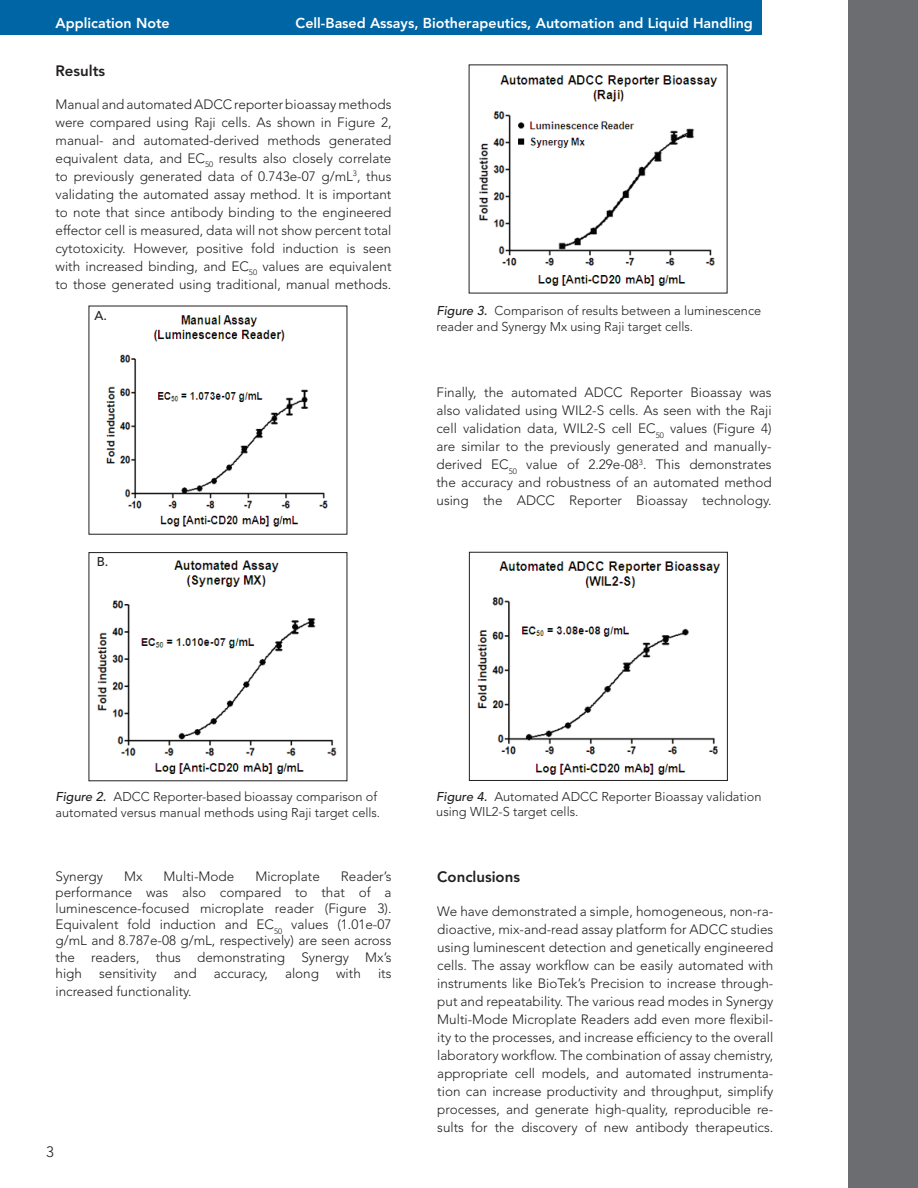
<style>
.page{position:relative;width:918px;height:1188px;background:#fff}
.page>*{position:absolute;margin:0;border:0;box-sizing:border-box;transform-origin:0 0}
.t1{font:800 15px "Avenir LT Std";color:#231f20}
.t2{font:300 15px "Avenir LT Std";color:#231f20}
.t3{font:800 14.25px "Avenir LT Std";color:#fff}
.t4{font:300 13.5px/18px "Avenir LT Std";color:#231f20;text-align:justify}
.t5{font:300 12.75px/15.3px "Avenir LT Std";color:#231f20}
.t6{font:500 12.75px "Avenir LT Std";color:#231f20}
.s1{font-weight:500;font-style:italic}
</style>
<div class="page">
<div style="left:848px;top:0;width:70px;height:1188px;background:#6c6d70"></div>
<div style="left:0;top:0;width:762px;height:34px;background:#0065a4"></div>
<img style="left:106px;top:315px;width:222px;height:212px">
<img style="left:97px;top:560px;width:240px;height:214px">
<img style="left:479px;top:75px;width:239px;height:211px">
<img style="left:477px;top:561px;width:244px;height:214px">
<div style="left:469px;top:552px;width:259px;height:229px;border:1px solid #231f20"></div>
<p class="t3" style="left:56px;top:15px;width:116px">Application Note</p>
<p class="t1" style="left:56px;top:62px;width:51px">Results</p>
<p class="t4" style="left:55px;top:95px;width:338px">Manual and automated ADCC reporter bioassay methods were compared using Raji cells. As shown in Figure 2, manual- and automated-derived methods generated equivalent data, and EC<sub>50</sub> results also closely correlate to previously generated data of 0.743e-07 g/mL<sup>3</sup>, thus validating the automated assay method. It is important to note that since antibody binding to the engineered effector cell is measured, data will not show percent total cytotoxicity. However, positive fold induction is seen with increased binding, and EC<sub>50</sub> values are equivalent to those generated using traditional, manual methods.</p>
<p class="t3" style="left:296px;top:15px;width:459px">Cell-Based Assays, Biotherapeutics, Automation and Liquid Handling</p>
<p class="t6" style="left:95px;top:308px;width:14px">A.</p>
<p class="t6" style="left:97px;top:554px;width:13px">B.</p>
<p class="t5" style="left:436px;top:303px;width:326px"><span class="s1">Figure 3.</span> Comparison of results between a luminescence reader and Synergy Mx using Raji target cells.</p>
<p class="t4" style="left:436px;top:384px;width:337px">Finally, the automated ADCC Reporter Bioassay was also validated using WIL2-S cells. As seen with the Raji cell validation data, WIL2-S cell EC<sub>50</sub> values (Figure 4) are similar to the previously generated and manually&shy;derived EC<sub>50</sub> value of 2.29e-08<sup>3</sup>. This demonstrates the accuracy and robustness of an automated method using the ADCC Reporter Bioassay technology.</p>
<p class="t5" style="left:56px;top:789px;width:326px"><span class="s1">Figure 2.</span> ADCC Reporter-based bioassay comparison of automated versus manual methods using Raji target cells.</p>
<p class="t4" style="left:56px;top:868px;width:338px;line-height:16.2px;text-indent:285px">Reader’s performance was also compared to that of a luminescence-focused microplate reader (Figure 3).<br>Equivalent fold induction and EC<sub>50</sub> values (1.01e-07 g/mL and 8.787e-08 g/mL, respectively) are seen across the readers, thus demonstrating Synergy Mx’s high</p>
<p class="t4" style="left:56px;top:867px;width:49px">Synergy</p>
<p class="t4" style="left:124px;top:867px;width:20px">Mx</p>
<p class="t4" style="left:164px;top:867px;width:72px">Multi-Mode</p>
<p class="t4" style="left:255px;top:867px;width:66px">Microplate</p>
<p class="t4" style="left:99px;top:964px;width:59px">sensitivity</p>
<p class="t4" style="left:174px;top:964px;width:24px">and</p>
<p class="t4" style="left:214px;top:964px;width:56px">accuracy,</p>
<p class="t4" style="left:285px;top:964px;width:36px">along</p>
<p class="t4" style="left:336px;top:964px;width:26px">with</p>
<p class="t4" style="left:378px;top:964px;width:15px">its</p>
<p class="t4" style="left:56px;top:982px;width:138px">increased functionality.</p>
<p class="t2" style="left:46px;top:1143px;width:9px">3</p>
<p class="t5" style="left:436px;top:789px;width:327px"><span class="s1">Figure 4.</span> Automated ADCC Reporter Bioassay validation using WIL2-S target cells.</p>
<p class="t1" style="left:437px;top:868px;width:84px">Conclusions</p>
<p class="t4" style="left:437px;top:902px;width:338px">We have demonstrated a simple, homogeneous, non-ra&shy;dioactive, mix-and-read assay platform for ADCC studies using luminescent detection and genetically engineered cells. The assay workflow can be easily automated with instruments like BioTek’s Precision to increase through&shy;put and repeatability. The various read modes in Synergy Multi-Mode Microplate Readers add even more flexibil&shy;ity to the processes, and increase efficiency to the overall laboratory workflow. The combination of assay chemistry, appropriate cell models, and automated instrumenta&shy;tion can increase productivity and throughput, simplify processes, and generate high-quality, reproducible re&shy;sults for the discovery of new antibody therapeutics.</p>
</div>
